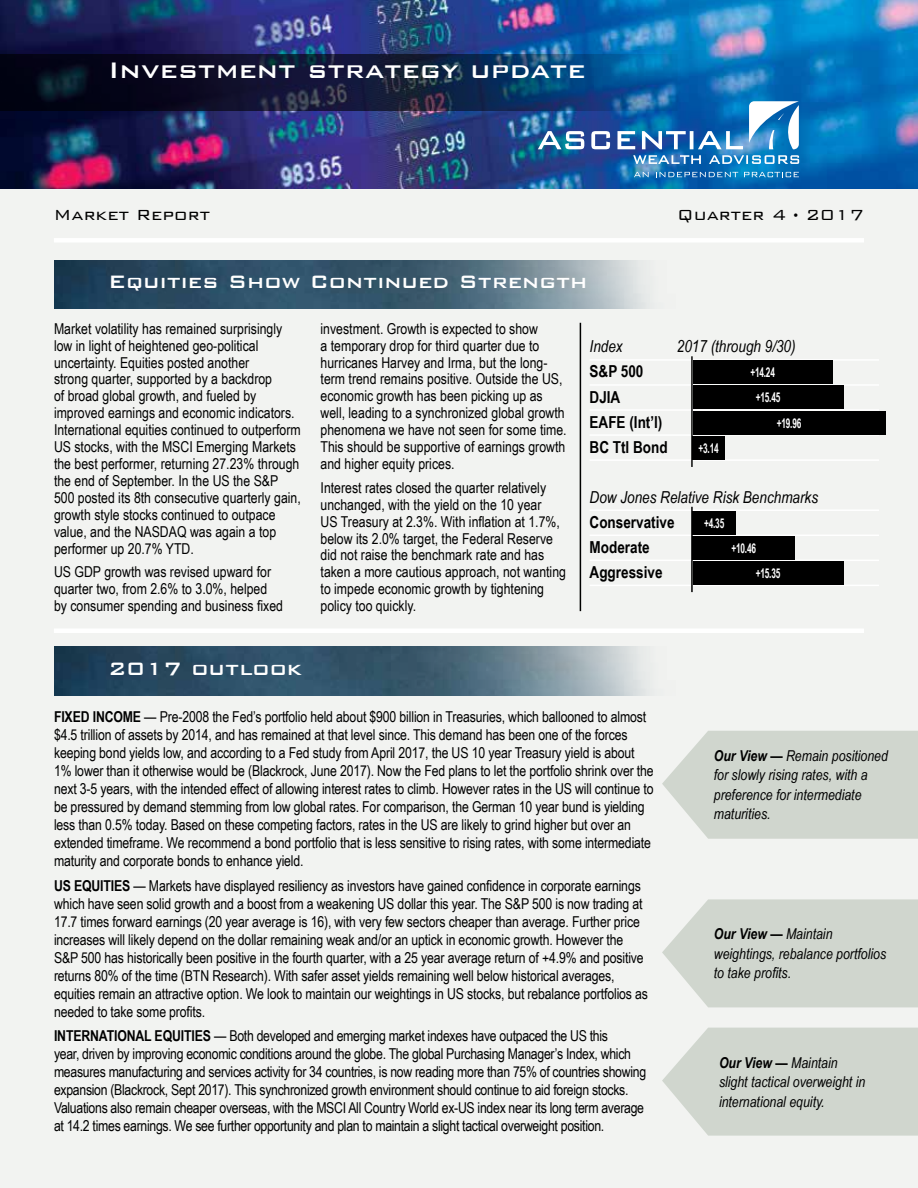
<style>
.page{position:relative;width:918px;height:1188px;background:#f2f3f1}
.page>*{position:absolute;margin:0;border:0;box-sizing:border-box;transform-origin:0 0}
.t1{font:500 30px "Bank Gothic";color:#fff}
.t2{font:500 24px "Bank Gothic";color:#fff}
.t3{font:300 19.5px "Bank Gothic";color:#000}
.t4{font:700 16.5px/25px "Arial Narrow";color:#000}
.t5{font:italic 16.5px "Arial Narrow";color:#000}
.t6{font:15px/17px "Arial Narrow";letter-spacing:-.01em;color:#000}
.t7{font:italic 15px/19.5px "Arial Narrow";color:#000}
.t8{font:700 13.5px/24.9px "Arial Narrow";letter-spacing:-.02em;color:#fff;scale:.75 1}
.s1{font-family:"Arial";font-weight:400;font-size:13.5px}
.s2{font-weight:700}
</style>
<div class="page">
<hr style="left:590px;top:359px;width:289px;height:2px;background:#fff">
<hr style="left:590px;top:384px;width:289px;height:2px;background:#fff">
<hr style="left:590px;top:409px;width:289px;height:2px;background:#fff">
<hr style="left:590px;top:434px;width:289px;height:2px;background:#fff">
<hr style="left:590px;top:459px;width:289px;height:2px;background:#fff">
<hr style="left:590px;top:509px;width:289px;height:2px;background:#fff">
<hr style="left:590px;top:535px;width:289px;height:1px;background:#fff">
<hr style="left:590px;top:560px;width:289px;height:1px;background:#fff">
<hr style="left:590px;top:585px;width:289px;height:1px;background:#fff">
<img style="left:0;top:0;width:918px;height:189px">
<img style="left:0;top:54px;width:799px;height:56px">
<svg style="left:634px;top:172px;width:15px;height:5px"></svg>
<svg style="left:656px;top:172px;width:82px;height:5px"></svg>
<svg style="left:744px;top:172px;width:55px;height:5px"></svg>
<svg style="left:749px;top:101px;width:50px;height:48px"></svg>
<svg style="left:538px;top:131px;width:46px;height:18px"></svg>
<svg style="left:591px;top:131px;width:19px;height:18px"></svg>
<svg style="left:618px;top:131px;width:17px;height:18px"></svg>
<svg style="left:642px;top:131px;width:101px;height:18px"></svg>
<svg style="left:633px;top:155px;width:68px;height:9px"></svg>
<svg style="left:709px;top:155px;width:90px;height:9px"></svg>
<img style="left:54px;top:260px;width:596px;height:49px">
<div style="left:54px;top:238px;width:810px;height:5px;background:#fff"></div>
<img style="left:54px;top:647px;width:596px;height:48px">
<div style="left:54px;top:628px;width:810px;height:5px;background:#fff"></div>
<svg style="left:662px;top:731px;width:256px;height:108px;background:#d3d8d1"></svg>
<svg style="left:662px;top:899px;width:256px;height:108px;background:#d3d8d1"></svg>
<svg style="left:662px;top:1028px;width:256px;height:108px;background:#d3d8d1"></svg>
<hr style="left:691px;top:507px;width:2px;height:85px;background:#000">
<hr style="left:691px;top:356px;width:2px;height:111px;background:#000">
<hr style="left:580px;top:323px;width:1px;height:288px;background:#000">
<div style="left:693px;top:511px;width:43px;height:24px;background:#000"></div>
<div style="left:693px;top:536px;width:102px;height:23px;background:#000"></div>
<div style="left:693px;top:561px;width:150px;height:23px;background:#000"></div>
<div style="left:693px;top:436px;width:32px;height:23px;background:#000"></div>
<div style="left:693px;top:361px;width:140px;height:23px;background:#000"></div>
<div style="left:693px;top:386px;width:150px;height:23px;background:#000"></div>
<div style="left:693px;top:411px;width:193px;height:23px;background:#000"></div>
<h1 class="t1" style="left:108px;top:54px;width:479px">Investment strategy update</h1>
<h3 class="t3" style="left:54px;top:205px;width:158px">Market Report</h3>
<h3 class="t3" style="left:677px;top:205px;width:188px">Quarter 4 <span class="s1">•</span> 2017</h3>
<h2 class="t2" style="left:108px;top:269px;width:481px">Equities Show Continued Strength</h2>
<p class="t6" style="left:54px;top:319px;width:248px">Market volatility has remained surprisingly low in light of heightened geo-political uncertainty. Equities posted another<br>strong quarter, supported by a backdrop<br>of broad global growth, and fueled by improved earnings and economic indicators.<br>International equities continued to outperform US stocks, with the MSCI Emerging Markets the best performer, returning 27.23% through the end of September. In the US the S&amp;P 500 posted its 8th consecutive quarterly gain, growth style stocks continued to outpace value, and the NASDAQ was again a top performer up 20.7% YTD.</p>
<p class="t6" style="left:54px;top:563px;width:231px">US GDP growth was revised upward for quarter two, from 2.6% to 3.0%, helped by consumer spending and business fixed</p>
<p class="t6" style="left:321px;top:319px;width:248px">investment. Growth is expected to show<br>a temporary drop for third quarter due to hurricanes Harvey and Irma, but the long&shy;term trend remains positive. Outside the US, economic growth has been picking up as well, leading to a synchronized global growth phenomena we have not seen for some time.<br>This should be supportive of earnings growth and higher equity prices.</p>
<p class="t6" style="left:321px;top:478px;width:247px">Interest rates closed the quarter relatively unchanged, with the yield on the 10 year<br>US Treasury at 2.3%. With inflation at 1.7%, below its 2.0% target, the Federal Reserve did not raise the benchmark rate and has taken a more cautious approach, not wanting to impede economic growth by tightening policy too quickly.</p>
<p class="t5" style="left:590px;top:335px;width:35px">Index</p>
<p class="t5" style="left:677px;top:335px;width:120px">2017 (through 9/30)</p>
<p class="t4" style="left:590px;top:358px;width:80px">S&amp;P 500<br>DJIA<br>EAFE (Int’l)<br>BC Ttl Bond</p>
<p class="t5" style="left:590px;top:485px;width:230px">Dow Jones Relative Risk Benchmarks</p>
<p class="t4" style="left:590px;top:509px;width:86px">Conservative<br>Moderate<br>Aggressive</p>
<p class="t8" style="left:750px;top:359px;width:34px">+14.24</p>
<p class="t8" style="left:756px;top:385px;width:34px">+15.45</p>
<p class="t8" style="left:777px;top:410px;width:34px">+19.96</p>
<p class="t8" style="left:699px;top:435px;width:28px">+3.14</p>
<p class="t8" style="left:704px;top:510px;width:28px">+4.35</p>
<p class="t8" style="left:756px;top:535px;width:34px;text-indent:-24px">+10.46 +15.35</p>
<h2 class="t2" style="left:108px;top:656px;width:195px">2017 outlook</h2>
<p class="t6" style="left:54px;top:707px;width:601px;line-height:18px"><span class="s2">FIXED INCOME</span> — Pre-2008 the Fed’s portfolio held about $900 billion in Treasuries, which ballooned to almost $4.5 trillion of assets by 2014, and has remained at that level since. This demand has been one of the forces keeping bond yields low, and according to a Fed study from April 2017, the US 10 year Treasury yield is about 1% lower than it otherwise would be (Blackrock, June 2017). Now the Fed plans to let the portfolio shrink over the next 3-5 years, with the intended effect of allowing interest rates to climb. However rates in the US will continue to be pressured by demand stemming from low global rates. For comparison, the German 10 year bund is yielding less than 0.5% today. Based on these competing factors, rates in the US are likely to grind higher but over an extended timeframe. We recommend a bond portfolio that is less sensitive to rising rates, with some intermediate maturity and corporate bonds to enhance yield.</p>
<p class="t6" style="left:54px;top:876px;width:596px;line-height:18px"><span class="s2">US EQUITIES</span> — Markets have displayed resiliency as investors have gained confidence in corporate earnings which have seen solid growth and a boost from a weakening US dollar this year. The S&amp;P 500 is now trading at 17.7 times forward earnings (20 year average is 16), with very few sectors cheaper than average. Further price increases will likely depend on the dollar remaining weak and/or an uptick in economic growth. However the S&amp;P 500 has historically been positive in the fourth quarter, with a 25 year average return of +4.9% and positive returns 80% of the time (BTN Research). With safer asset yields remaining well below historical averages, equities remain an attractive option. We look to maintain our weightings in US stocks, but rebalance portfolios as needed to take some profits.</p>
<p class="t6" style="left:54px;top:1027px;width:594px;line-height:18px"><span class="s2">INTERNATIONAL EQUITIES</span> — Both developed and emerging market indexes have outpaced the US this<br>year, driven by improving economic conditions around the globe. The global Purchasing Manager’s Index, which measures manufacturing and services activity for 34 countries, is now reading more than 75% of countries showing expansion (Blackrock, Sept 2017). This synchronized growth environment should continue to aid foreign stocks.<br>Valuations also remain cheaper overseas, with the MSCI All Country World ex-US index near its long term average at 14.2 times earnings. We see further opportunity and plan to maintain a slight tactical overweight position.</p>
<p class="t7" style="left:714px;top:746px;width:176px"><span class="s2">Our View —</span> Remain positioned for slowly rising rates, with a preference for intermediate maturities.</p>
<p class="t7" style="left:714px;top:924px;width:174px"><span class="s2">Our View —</span> Maintain weightings, rebalance portfolios to take profits.</p>
<p class="t7" style="left:719px;top:1052px;width:148px"><span class="s2">Our View —</span> Maintain slight tactical overweight in international equity.</p>
</div>
